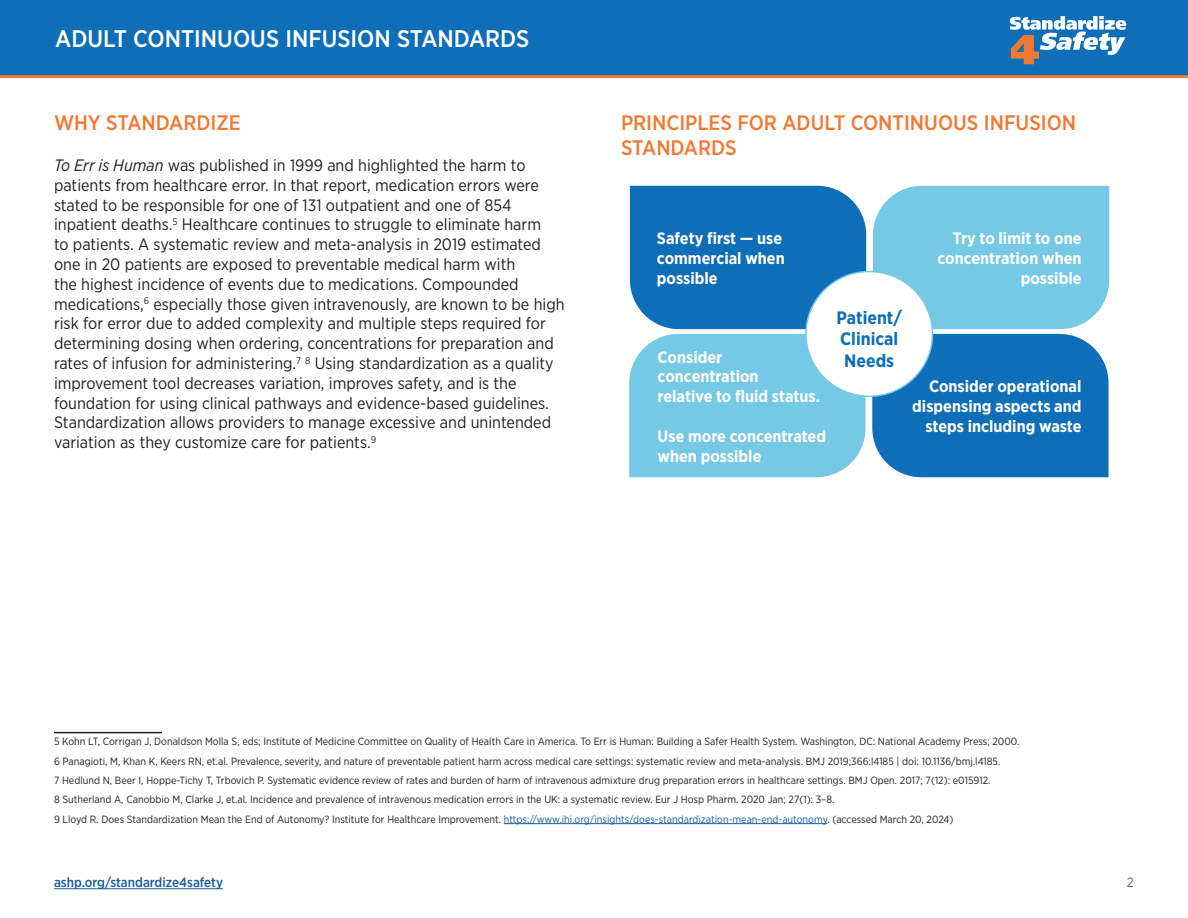
<style>
.page{position:relative;width:1188px;height:918px;background:#fff}
.page>*{position:absolute;margin:0;border:0;box-sizing:border-box;transform-origin:0 0}
.t1{font:500 24px "Gotham Narrow";color:#fff}
.Small_Title{font:500 21px/25.2px "Gotham Narrow";color:#f37932}
.t2{font:700 18px "Gotham Narrow";color:#0f6eb8}
.Paragraph_Style_1{font:16.5px/19.8px "Gotham Narrow";color:#231f20}
.t3{font:700 16.5px/19.8px "Gotham Narrow";color:#fff}
.t4{font:500 13.5px "Gotham Narrow";color:#175d9e}
.t5{font:13.5px "Gotham Narrow";color:#526e7a}
.Footnote{font:10.5px "Gotham Narrow";color:#231f20}
.s1{font-style:italic}
.s2{color:#175d9e}
</style>
<div class="page">
<hr style="left:54px;top:888px;width:169px;height:1px;background:#175d9e">
<div style="left:0;top:0;width:1188px;height:78px;background:#0f6eb8"></div>
<svg style="left:1010px;top:16px;width:116px;height:48px"></svg>
<hr style="left:54px;top:732px;width:108px;height:1px;background:#231f20">
<hr style="left:504px;top:823px;width:323px;height:1px;background:#175d9e">
<svg style="left:629px;top:186px;width:237px;height:291px;background:#4ba0d1"></svg>
<svg style="left:872px;top:186px;width:237px;height:291px;background:#4ba0d1"></svg>
<div style="left:806px;top:272px;width:127px;height:124px;background:#fff;border-radius:50%"></div>
<h1 class="t1" style="left:55px;top:23px;width:476px">ADULT CONTINUOUS INFUSION STANDARDS</h1>
<p class="Small_Title" style="left:54px;top:109px;width:188px">WHY STANDARDIZE</p>
<p class="Paragraph_Style_1" style="left:54px;top:155px;width:512px"><span class="s1">To Err is Human</span> was published in 1999 and highlighted the harm to patients from healthcare error. In that report, medication errors were stated to be responsible for one of 131 outpatient and one of 854 inpatient deaths.<sup>5</sup> Healthcare continues to struggle to eliminate harm<br>to patients. A systematic review and meta-analysis in 2019 estimated one in 20 patients are exposed to preventable medical harm with<br>the highest incidence of events due to medications. Compounded medications,<sup>6</sup> especially those given intravenously, are known to be high risk for error due to added complexity and multiple steps required for determining dosing when ordering, concentrations for preparation and rates of infusion for administering.<sup>7</sup> <sup>8</sup> Using standardization as a quality improvement tool decreases variation, improves safety, and is the foundation for using clinical pathways and evidence-based guidelines.<br>Standardization allows providers to manage excessive and unintended variation as they customize care for patients.<sup>9</sup></p>
<p class="Small_Title" style="left:621px;top:109px;width:457px">PRINCIPLES FOR ADULT CONTINUOUS INFUSION<br>STANDARDS</p>
<p class="t3" style="left:657px;top:228px;width:129px">Safety first — use commercial when possible</p>
<p class="t3" style="left:937px;top:228px;width:146px;text-align:right">Try to limit to one concentration when possible</p>
<p class="t3" style="left:658px;top:347px;width:66px">Consider</p>
<p class="t3" style="left:658px;top:367px;width:103px">concentration</p>
<p class="t3" style="left:658px;top:386px;width:164px">relative to fluid status.</p>
<p class="t3" style="left:658px;top:426px;width:170px">Use more concentrated when possible</p>
<p class="t2" style="left:837px;top:306px;width:67px">Patient/</p>
<p class="t2" style="left:840px;top:327px;width:60px">Clinical</p>
<p class="t2" style="left:844px;top:349px;width:51px">Needs</p>
<p class="t3" style="left:912px;top:377px;width:171px;text-align:right">Consider operational dispensing aspects and steps including waste</p>
<p class="Footnote" style="left:54px;top:735px;width:967px">5 Kohn LT, Corrigan J, Donaldson Molla S, eds; Institute of Medicine Committee on Quality of Health Care in America. To Err is Human: Building a Safer Health System. Washington, DC: National Academy Press; 2000.</p>
<p class="Footnote" style="left:54px;top:754px;width:948px">6 Panagioti, M, Khan K, Keers RN, et.al. Prevalence, severity, and nature of preventable patient harm across medical care settings: systematic review and meta-analysis. BMJ 2019;366:l4185 | doi: 10.1136/bmj.l4185.</p>
<p class="Footnote" style="left:54px;top:774px;width:938px">7 Hedlund N, Beer I, Hoppe-Tichy T, Trbovich P. Systematic evidence review of rates and burden of harm of intravenous admixture drug preparation errors in healthcare settings. BMJ Open. 2017; 7(12): e015912.</p>
<p class="Footnote" style="left:54px;top:793px;width:782px">8 Sutherland A, Canobbio M, Clarke J, et.al. Incidence and prevalence of intravenous medication errors in the UK: a systematic review. Eur J Hosp Pharm. 2020 Jan; 27(1): 3–8.</p>
<p class="Footnote" style="left:54px;top:812px;width:901px">9 Lloyd R. Does Standardization Mean the End of Autonomy? Institute for Healthcare Improvement. <span class="s2">https://www.ihi.org/insights/does-standardization-mean-end-autonomy</span>. (accessed March 20, 2024)</p>
<p class="t4" style="left:54px;top:874px;width:171px">ashp.org/standardize4safety</p>
<p class="t5" style="left:1127px;top:874px;width:9px">2</p>
</div>
